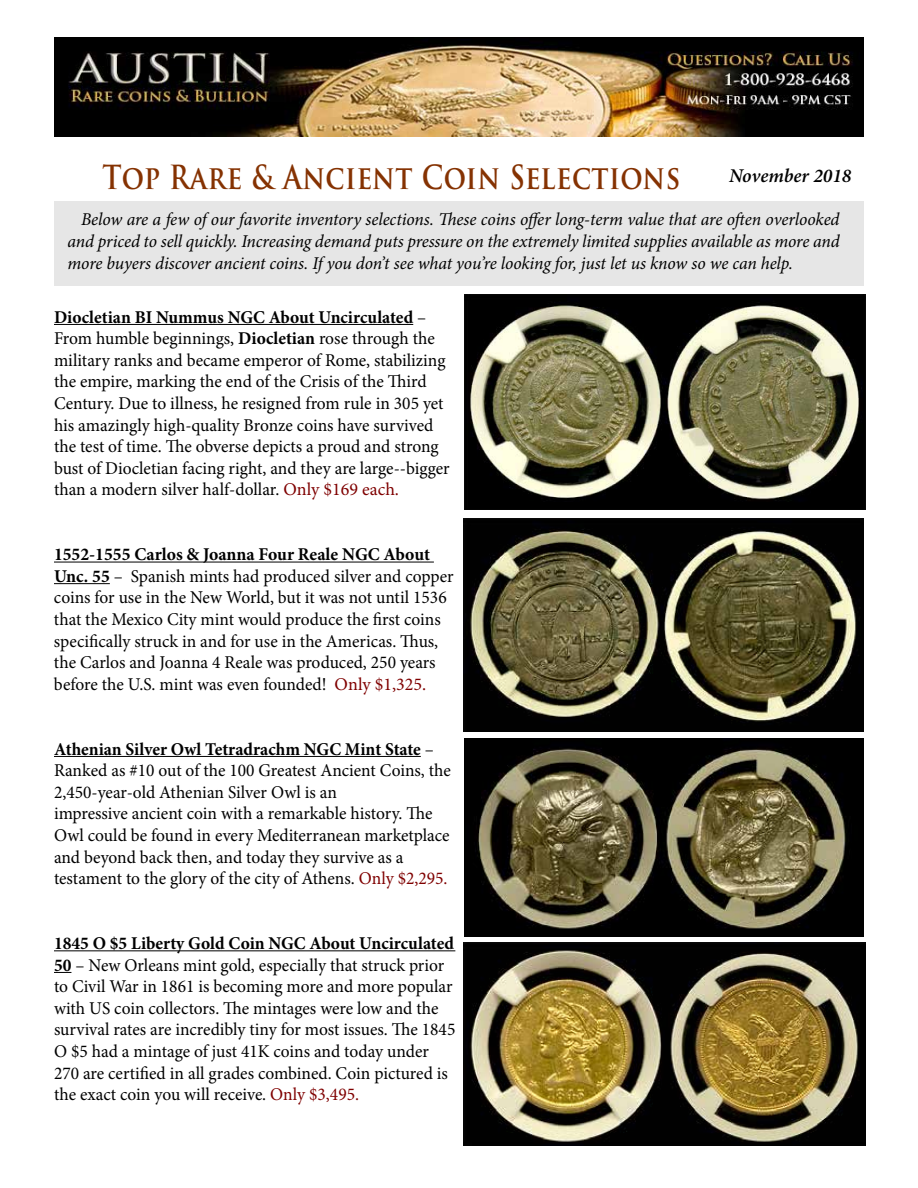
<style>
.page{position:relative;width:918px;height:1188px;background:#fff}
.page>*{position:absolute;margin:0;border:0;box-sizing:border-box;transform-origin:0 0}
.t1{font:700 32.4px "Trajan Pro";letter-spacing:.02em;color:#853202;scale:.83 1}
.t2{font:italic 600 19.5px "Minion Pro";color:#000}
.t3{font:18px/21.6px "Minion Pro";color:#000}
.t4{font:italic 18px/21.6px "Minion Pro";letter-spacing:-.01em;color:#000;text-align:justify}
.s1{font-weight:700}
.s2{color:#7f0000}
</style>
<div class="page">
<div style="left:54px;top:201px;width:810px;height:85px;background:#e6e6e6"></div>
<hr style="left:54px;top:324px;width:359px;height:1px;background:#000">
<hr style="left:54px;top:562px;width:380px;height:1px;background:#000">
<hr style="left:54px;top:583px;width:56px;height:1px;background:#000">
<hr style="left:54px;top:756px;width:367px;height:1px;background:#000">
<hr style="left:54px;top:950px;width:401px;height:1px;background:#000">
<svg style="left:54px;top:972px;width:17px;height:1px"></svg>
<img style="left:54px;top:37px;width:810px;height:99px">
<img style="left:464px;top:295px;width:401px;height:214px">
<img style="left:463px;top:943px;width:402px;height:203px">
<img style="left:463px;top:519px;width:401px;height:213px">
<img style="left:464px;top:738px;width:400px;height:198px">
<h1 class="t1" style="left:103px;top:158px;width:698px">Top Rare &amp; Ancient Coin Selections</h1>
<p class="t4" style="left:68px;top:209px;width:774px;text-indent:13px">Below are a few of our favorite inventory selections. These coins offer long-term value that are often overlooked and priced to sell quickly. Increasing demand puts pressure on the extremely limited supplies available as more and more buyers discover ancient coins. If you don’t see what you’re looking for, just let us know so we can help.</p>
<p class="t3" style="left:54px;top:306px;width:397px"><span class="s1">Diocletian BI Nummus NGC About Uncirculated</span> – From humble beginnings, <span class="s1">Diocletian</span> rose through the military ranks and became emperor of Rome, stabilizing the empire, marking the end of the Crisis of the Third Century. Due to illness, he resigned from rule in 305 yet his amazingly high-quality Bronze coins have survived the test of time. The obverse depicts a proud and strong bust of Diocletian facing right, and they are large--bigger than a modern silver half-dollar. <span class="s2">Only $169 each.</span></p>
<p class="t2" style="left:729px;top:162px;width:124px">November 2018</p>
<p class="t3" style="left:54px;top:544px;width:401px"><span class="s1">1552-1555 Carlos &amp; Joanna Four Reale NGC About Unc. 55</span> – Spanish mints had produced silver and copper coins for use in the New World, but it was not until 1536 that the Mexico City mint would produce the first coins specifically struck in and for use in the Americas. Thus, the Carlos and Joanna 4 Reale was produced, 250 years before the U.S. mint was even founded! <span class="s2">Only $1,325.</span></p>
<p class="t3" style="left:54px;top:738px;width:398px"><span class="s1">Athenian Silver Owl Tetradrachm NGC Mint State</span> – Ranked as #10 out of the 100 Greatest Ancient Coins, the 2,450-year-old Athenian Silver Owl is an<br>impressive ancient coin with a remarkable history. The Owl could be found in every Mediterranean marketplace and beyond back then, and today they survive as a testament to the glory of the city of Athens. <span class="s2">Only $2,295.</span></p>
<p class="t3" style="left:54px;top:933px;width:403px"><span class="s1">1845 O $5 Liberty Gold Coin NGC About Uncirculated 50</span> – New Orleans mint gold, especially that struck prior to Civil War in 1861 is becoming more and more popular with US coin collectors. The mintages were low and the survival rates are incredibly tiny for most issues. The 1845<br>O $5 had a mintage of just 41K coins and today under 270 are certified in all grades combined. Coin pictured is the exact coin you will receive. <span class="s2">Only $3,495.</span></p>
</div>
